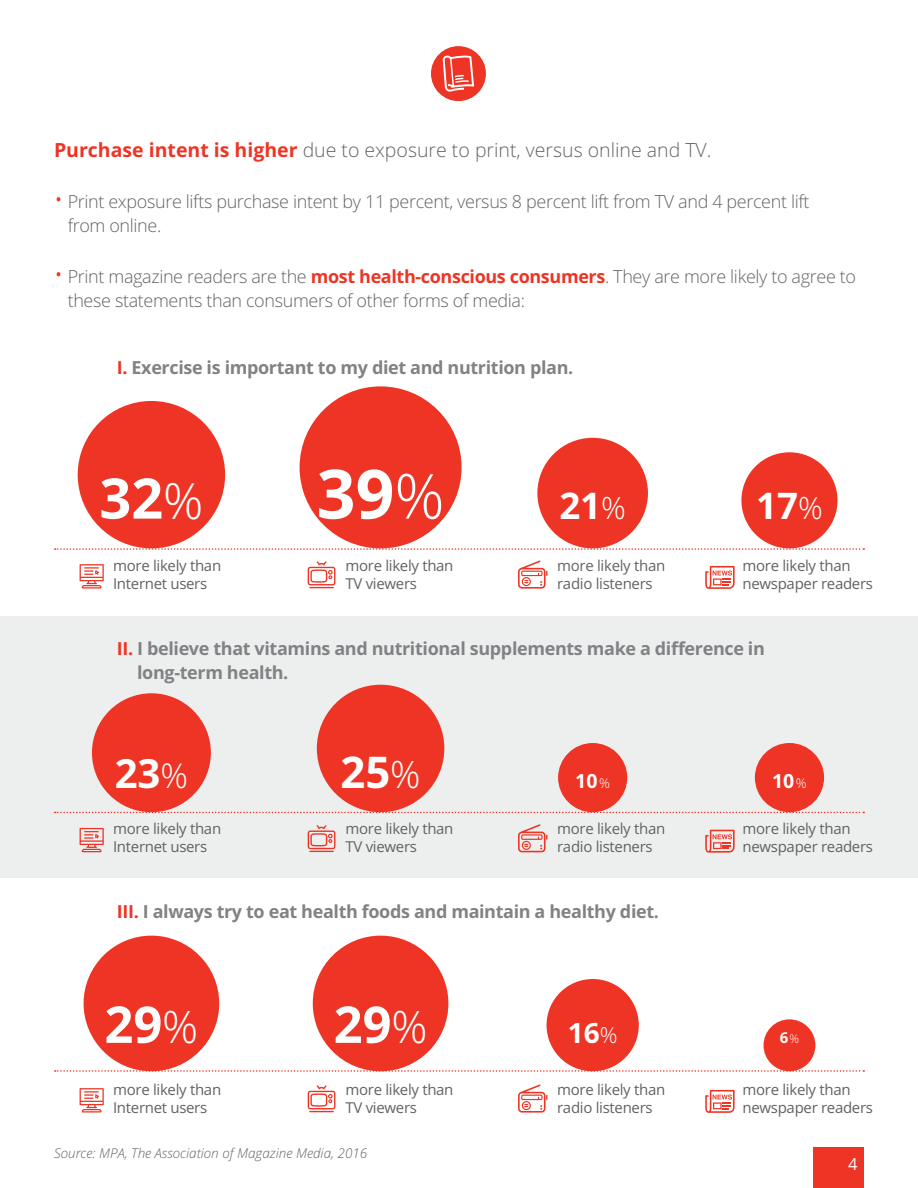
<style>
.page{position:relative;width:918px;height:1188px;background:#fff}
.page>*{position:absolute;margin:0;border:0;box-sizing:border-box;transform-origin:0 0}
.t1{font:700 68.1px "Open Sans";color:#fff}
.t2{font:700 55.95px "Open Sans";color:#fff}
.t3{font:700 50.7px "Open Sans";color:#fff}
.t4{font:700 43.65px "Open Sans";color:#fff}
.t5{font:700 40.2px "Open Sans";color:#fff}
.t6{font:700 36.75px "Open Sans";color:#fff}
.t7{font:700 27.9px "Open Sans";color:#fff}
.t8{font:300 19.5px "Open Sans";color:#636366}
.t9{font:700 19.5px "Open Sans";color:#fff}
.t10{font:300 18px/24px "Open Sans";letter-spacing:-.02em;color:#636366}
.t11{font:700 18px/24px "Open Sans";letter-spacing:-.02em;color:#808285}
.t12{font:16.5px "Open Sans";color:#fff}
.t13{font:15px/18px "Open Sans";letter-spacing:-.02em;color:#636366}
.t14{font:700 15px "Open Sans";color:#fff}
.t15{font:italic 300 13.5px "Open Sans";color:#636366}
.s1{font-weight:700;color:#ee3424}
.s2{font-size:24px;color:#ee3424}
.s3{color:#ee3424}
.s4{font-weight:300;font-size:49.95px}
.s5{font-weight:300;font-size:62.1px}
.s6{font-weight:300;font-size:30.75px}
.s7{font-weight:300;font-size:34.2px}
.s8{font-weight:300;font-size:37.65px}
.s9{font-weight:300;font-size:13.5px}
.s10{font-weight:300;font-size:44.7px}
.s11{font-weight:300;font-size:21.9px}
.s12{font-weight:300;font-size:12px}
</style>
<div class="page">
<div style="left:764px;top:1019px;width:51px;height:52px;background:#ee3424;border-radius:50%"></div>
<div style="left:78px;top:401px;width:147px;height:147px;background:#ee3424;border-radius:50%"></div>
<div style="left:0;top:616px;width:918px;height:262px;background:#edeeee"></div>
<div style="left:84px;top:936px;width:135px;height:135px;background:#ee3424;border-radius:50%"></div>
<div style="left:313px;top:936px;width:135px;height:135px;background:#ee3424;border-radius:50%"></div>
<div style="left:317px;top:685px;width:127px;height:127px;background:#ee3424;border-radius:50%"></div>
<div style="left:92px;top:693px;width:119px;height:119px;background:#ee3424;border-radius:50%"></div>
<div style="left:300px;top:386px;width:162px;height:162px;background:#ee3424;border-radius:50%"></div>
<div style="left:537px;top:438px;width:111px;height:110px;background:#ee3424;border-radius:50%"></div>
<div style="left:741px;top:452px;width:97px;height:96px;background:#ee3424;border-radius:50%"></div>
<div style="left:547px;top:979px;width:92px;height:92px;background:#ee3424;border-radius:50%"></div>
<div style="left:558px;top:743px;width:69px;height:69px;background:#ee3424;border-radius:50%"></div>
<div style="left:755px;top:743px;width:69px;height:69px;background:#ee3424;border-radius:50%"></div>
<div style="left:813px;top:1148px;width:51px;height:40px;background:#ee3424"></div>
<div style="left:431px;top:46px;width:55px;height:55px;background:#ee3424;border-radius:50%"></div>
<svg style="left:443px;top:55px;width:31px;height:37px"></svg>
<svg style="left:55px;top:548px;width:809px;height:2px"></svg>
<svg style="left:55px;top:812px;width:809px;height:1px"></svg>
<svg style="left:55px;top:1070px;width:809px;height:2px"></svg>
<svg style="left:308px;top:561px;width:27px;height:27px"></svg>
<svg style="left:308px;top:825px;width:27px;height:27px"></svg>
<svg style="left:308px;top:1085px;width:27px;height:27px"></svg>
<svg style="left:80px;top:564px;width:24px;height:25px"></svg>
<svg style="left:80px;top:828px;width:24px;height:24px"></svg>
<svg style="left:80px;top:1088px;width:24px;height:25px"></svg>
<svg style="left:705px;top:566px;width:30px;height:23px"></svg>
<svg style="left:705px;top:830px;width:30px;height:23px"></svg>
<svg style="left:705px;top:1090px;width:30px;height:23px"></svg>
<svg style="left:518px;top:560px;width:30px;height:29px"></svg>
<svg style="left:518px;top:824px;width:30px;height:28px"></svg>
<svg style="left:518px;top:1084px;width:30px;height:29px"></svg>
<p class="t8" style="left:54px;top:137px;width:659px"><span class="s1">Purchase intent is higher</span> due to exposure to print, versus online and TV.</p>
<p class="t10" style="left:68px;top:189px;width:743px;text-indent:-14px"><span class="s2">•</span> Print exposure lifts purchase intent by 11 percent, versus 8 percent lift from TV and 4 percent lift from online.</p>
<p class="t10" style="left:68px;top:264px;width:790px;text-indent:-14px"><span class="s2">•</span> Print magazine readers are the <span class="s1">most health-conscious consumers</span>. They are more likely to agree to these statements than consumers of other forms of media:</p>
<p class="t11" style="left:117px;top:355px;width:458px"><span class="s3">I.</span> Exercise is important to my diet and nutrition plan.</p>
<p class="t2" style="left:99px;top:459px;width:106px">32<span class="s4">%</span></p>
<p class="t13" style="left:113px;top:556px;width:110px">more likely than<br>Internet users</p>
<p class="t1" style="left:317px;top:446px;width:129px">39<span class="s5">%</span></p>
<p class="t13" style="left:345px;top:556px;width:110px">more likely than</p>
<p class="t13" style="left:345px;top:574px;width:73px">TV viewers</p>
<p class="t6" style="left:559px;top:479px;width:68px">21<span class="s6">%</span></p>
<p class="t13" style="left:557px;top:556px;width:110px">more likely than</p>
<p class="t13" style="left:557px;top:574px;width:97px">radio listeners</p>
<p class="t6" style="left:756px;top:479px;width:68px">17<span class="s6">%</span></p>
<p class="t13" style="left:742px;top:556px;width:110px">more likely than</p>
<p class="t13" style="left:742px;top:574px;width:132px">newspaper readers</p>
<p class="t11" style="left:137px;top:636px;width:629px;text-indent:-20px"><span class="s3">II.</span> I believe that vitamins and nutritional supplements make a difference in long-term health.</p>
<p class="t5" style="left:115px;top:745px;width:75px">23<span class="s7">%</span></p>
<p class="t4" style="left:340px;top:741px;width:82px">25<span class="s8">%</span></p>
<p class="t9" style="left:575px;top:767px;width:36px">10<span class="s9">%</span></p>
<p class="t9" style="left:772px;top:767px;width:36px">10<span class="s9">%</span></p>
<p class="t13" style="left:113px;top:820px;width:110px">more likely than<br>Internet users</p>
<p class="t13" style="left:345px;top:820px;width:110px">more likely than</p>
<p class="t13" style="left:345px;top:838px;width:73px">TV viewers</p>
<p class="t13" style="left:557px;top:820px;width:110px">more likely than</p>
<p class="t13" style="left:557px;top:838px;width:97px">radio listeners</p>
<p class="t11" style="left:117px;top:899px;width:544px"><span class="s3">III.</span> I always try to eat health foods and maintain a healthy diet.</p>
<p class="t3" style="left:104px;top:989px;width:95px">29<span class="s10">%</span></p>
<p class="t3" style="left:334px;top:989px;width:95px">29<span class="s10">%</span></p>
<p class="t13" style="left:113px;top:1080px;width:110px">more likely than<br>Internet users</p>
<p class="t13" style="left:345px;top:1080px;width:110px">more likely than</p>
<p class="t13" style="left:345px;top:1098px;width:73px">TV viewers</p>
<p class="t15" style="left:54px;top:1144px;width:315px">Source: MPA, The Association of Magazine Media, 2016</p>
<p class="t7" style="left:568px;top:1013px;width:51px">16<span class="s11">%</span></p>
<p class="t13" style="left:557px;top:1080px;width:110px">more likely than</p>
<p class="t13" style="left:557px;top:1098px;width:97px">radio listeners</p>
<p class="t13" style="left:742px;top:820px;width:110px">more likely than</p>
<p class="t13" style="left:742px;top:838px;width:132px">newspaper readers</p>
<p class="t14" style="left:780px;top:1027px;width:21px">6<span class="s12">%</span></p>
<p class="t13" style="left:742px;top:1080px;width:110px">more likely than</p>
<p class="t13" style="left:742px;top:1098px;width:132px">newspaper readers</p>
<p class="t12" style="left:848px;top:1152px;width:11px">4</p>
</div>
